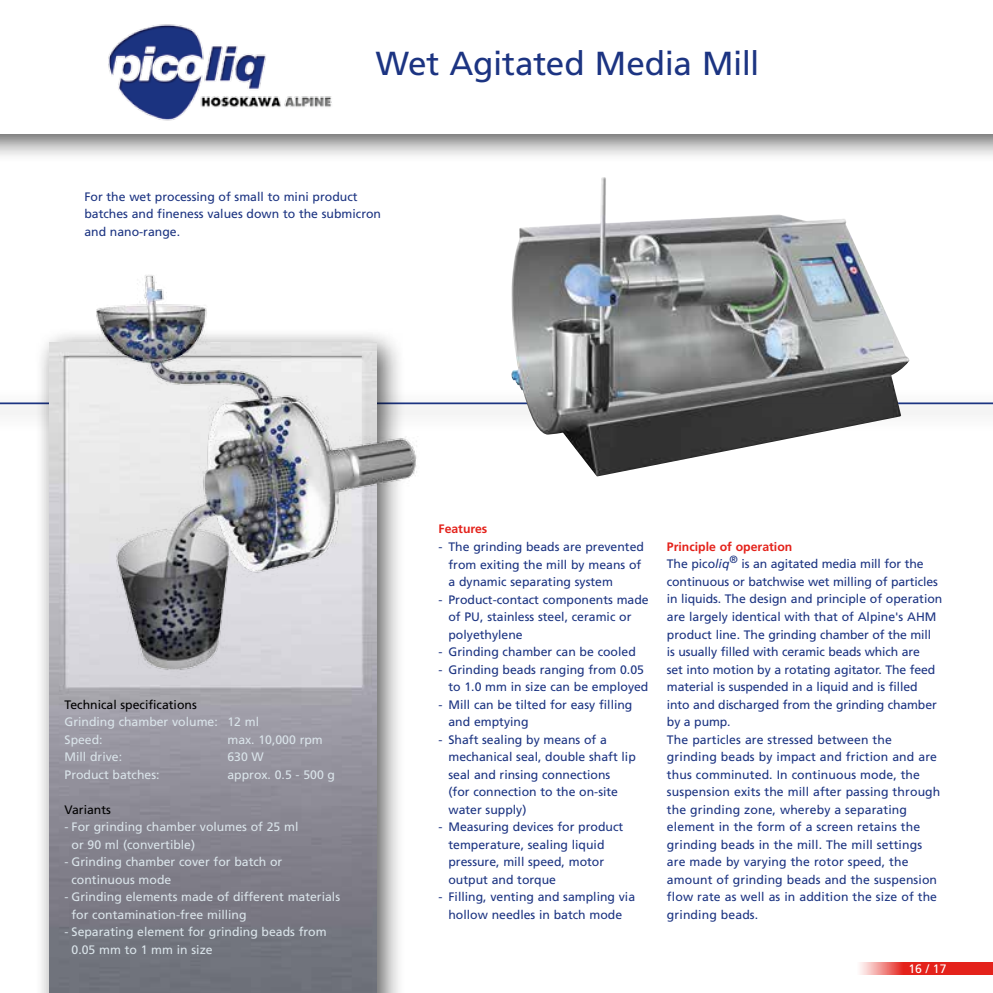
<style>
.page{position:relative;width:993px;height:993px;background:#fff}
.page>*{position:absolute;margin:0;border:0;box-sizing:border-box;transform-origin:0 0}
.t1{font:33.25px "Frutiger LT";letter-spacing:-.01em;color:#1c3482}
.t2{font:12.25px/17.5px "Frutiger LT";color:#1c3482}
.t3{font:12.25px/17.5px "Frutiger LT";color:#dae4ea}
.t4{font:12.25px "Frutiger LT";color:#000}
.t5{font:700 12.25px "Frutiger LT";color:#e4221b}
.t6{font:12.25px "Frutiger LT";color:#fff}
.s1{font-weight:700;color:#e4221b}
.s2{font-style:italic}
</style>
<div class="page">
<svg style="left:860px;top:962px;width:132px;height:12px;background:#e84640"></svg>
<div style="left:0;top:0;width:992px;height:163px;background:#000;opacity:.65"></div>
<div style="left:0;top:0;width:992px;height:134px;background:#fff"></div>
<div style="left:0;top:387px;width:992px;height:46px;background:#f9f9f9"></div>
<hr style="left:0;top:402px;width:992px;height:2px;background:#1c3482">
<img style="left:108px;top:24px;width:224px;height:97px">
<div style="left:34px;top:328px;width:371px;height:664px;background:#000;opacity:.65"></div>
<img style="left:49px;top:342px;width:327px;height:650px">
<img style="left:66px;top:275px;width:397px;height:422px">
<img style="left:510px;top:177px;width:399px;height:299px">
<h1 class="t1" style="left:375px;top:43px;width:385px">Wet Agitated Media Mill</h1>
<p class="t2" style="left:84px;top:188px;width:298px">For the wet processing of small to mini product batches and fineness values down to the submicron and nano-range.</p>
<p class="t4" style="left:64px;top:696px;width:134px">Technical specifications</p>
<p class="t3" style="left:64px;top:712px;width:196px">Grinding chamber volume: 12 ml<br>Speed:</p>
<p class="t3" style="left:227px;top:730px;width:97px">max. 10,000 rpm</p>
<p class="t3" style="left:64px;top:748px;width:59px">Mill drive:</p>
<p class="t3" style="left:227px;top:748px;width:38px">630 W</p>
<p class="t3" style="left:64px;top:765px;width:96px">Product batches:</p>
<p class="t3" style="left:227px;top:765px;width:109px">approx. 0.5 - 500 g</p>
<p class="t4" style="left:64px;top:802px;width:48px">Variants</p>
<p class="t3" style="left:71px;top:818px;width:228px;text-indent:-7px">- For grinding chamber volumes of 25 ml or 90 ml (convertible)</p>
<p class="t3" style="left:71px;top:853px;width:212px;text-indent:-7px">- Grinding chamber cover for batch or continuous mode</p>
<p class="t3" style="left:71px;top:888px;width:270px;text-indent:-7px">- Grinding elements made of different materials for contamination-free milling</p>
<p class="t3" style="left:71px;top:923px;width:256px;text-indent:-7px">- Separating element for grinding beads from<br>0.05 mm to 1 mm in size</p>
<p class="t5" style="left:438px;top:522px;width:50px">Features</p>
<p class="t2" style="left:448px;top:538px;width:197px;text-indent:-10px">- The grinding beads are prevented from exiting the mill by means of a dynamic separating system</p>
<p class="t2" style="left:448px;top:590px;width:202px;text-indent:-10px">- Product-contact components made of PU, stainless steel, ceramic or polyethylene</p>
<p class="t2" style="left:438px;top:643px;width:199px">- Grinding chamber can be cooled</p>
<p class="t2" style="left:448px;top:660px;width:201px;text-indent:-10px">- Grinding beads ranging from 0.05 to 1.0 mm in size can be employed</p>
<p class="t2" style="left:448px;top:695px;width:185px;text-indent:-10px">- Mill can be tilted for easy filling and emptying</p>
<p class="t2" style="left:448px;top:730px;width:189px;text-indent:-10px">- Shaft sealing by means of a mechanical seal, double shaft lip seal and rinsing connections<br>(for connection to the on-site water supply)</p>
<p class="t2" style="left:448px;top:818px;width:176px;text-indent:-10px">- Measuring devices for product temperature, sealing liquid pressure, mill speed, motor output and torque</p>
<p class="t2" style="left:438px;top:888px;width:198px;text-align:center">- Filling, venting and sampling via hollow needles in batch mode</p>
<p class="t2" style="left:666px;top:537px;width:277px"><span class="s1">Principle of operation<br></span>The pico<span class="s2">liq</span><sup>®</sup> is an agitated media mill for the continuous or batchwise wet milling of particles in liquids. The design and principle of operation are largely identical with that of Alpine's AHM product line. The grinding chamber of the mill<br>is usually filled with ceramic beads which are<br>set into motion by a rotating agitator. The feed material is suspended in a liquid and is filled into and discharged from the grinding chamber by a pump.<br>The particles are stressed between the grinding beads by impact and friction and are thus comminuted. In continuous mode, the suspension exits the mill after passing through the grinding zone, whereby a separating element in the form of a screen retains the grinding beads in the mill. The mill settings are made by varying the rotor speed, the amount of grinding beads and the suspension flow rate as well as in addition the size of the grinding beads.</p>
<p class="t6" style="left:908px;top:960px;width:40px">16 / 17</p>
</div>
